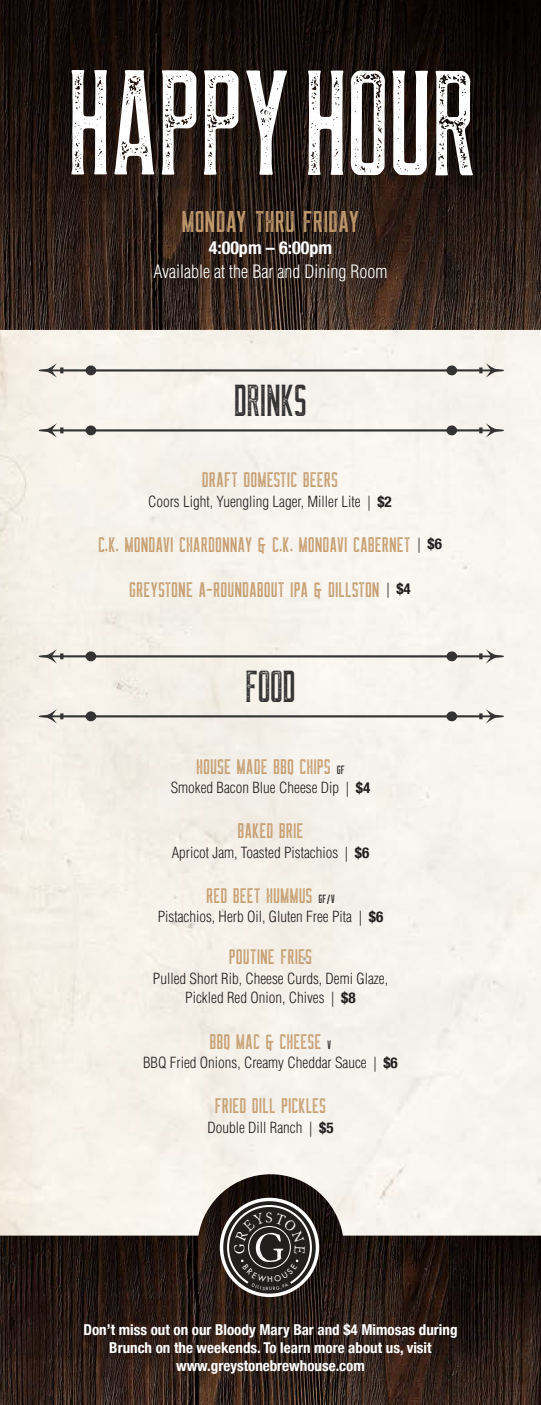
<style>
.page{position:relative;width:541px;height:1405px;background:#fff}
.page>*{position:absolute;margin:0;border:0;box-sizing:border-box;transform-origin:0 0}
.t1{font:150px "The Farmer Textured Vintage";letter-spacing:-.025em;color:#fff;scale:.91 1}
.t2{font:45px "The Farmer Textured Vintage";letter-spacing:-.025em;color:#333;scale:.91 1}
.t3{font:30px "The Farmer Textured";color:#c59d6f}
.t4{font:21px/45px "The Farmer Textured";color:#c59d6f;text-align:center}
.t5{font:300 condensed 18px "Helvetica";color:#fff}
.t6{font:700 condensed 18px "Helvetica Neue";color:#fff}
.t7{font:300 condensed 15px/19.5px "Helvetica";color:#231f20;text-align:center}
.t8{font:700 condensed 15px/18px "Helvetica Neue";color:#fff;text-align:center}
.s1{font-family:"Helvetica Neue";font-weight:700}
.s2{font-family:"Helvetica";font-weight:300;font-stretch:condensed;font-size:15px;color:#231f20}
.s3{font-family:"Helvetica Neue";font-weight:700;font-stretch:condensed;font-size:15px;color:#231f20}
.s4{font-size:12px;color:#231f20}
</style>
<div class="page">
<div style="left:0;top:329px;width:540px;height:845px;background:#f6f2eb"></div>
<img style="left:0;top:1174px;width:540px;height:230px">
<svg style="left:0;top:0;width:540px;height:329px;background:#241813"></svg>
<svg style="left:39px;top:363px;width:464px;height:14px;background:#d1cec8"></svg>
<svg style="left:39px;top:423px;width:464px;height:14px"></svg>
<svg style="left:39px;top:649px;width:464px;height:14px;background:#d1cec8"></svg>
<svg style="left:39px;top:709px;width:464px;height:14px;background:#d1cdc8"></svg>
<svg style="left:219px;top:1197px;width:100px;height:99px"></svg>
<svg style="left:223px;top:1200px;width:92px;height:93px"></svg>
<svg style="left:226px;top:1203px;width:87px;height:86px;background:#464343"></svg>
<h1 class="t1" style="left:66px;top:61px;width:454px">HAPPYHOUR</h1>
<h3 class="t3" style="left:181px;top:209px;width:179px">MONDAY THRU FRIDAY</h3>
<p class="t6" style="left:208px;top:233px;width:125px">4:00pm – 6:00pm</p>
<p class="t5" style="left:153px;top:260px;width:235px">Available at the Bar and Dining Room</p>
<h2 class="t2" style="left:233px;top:382px;width:83px">DRINKS</h2>
<h3 class="t4" style="left:202px;top:457px;width:137px">DRAFT DOMESTIC BEERS</h3>
<p class="t7" style="left:148px;top:491px;width:245px">Coors Light, Yuengling Lager, Miller Lite | <span class="s1">$2</span></p>
<h3 class="t4" style="left:98px;top:522px;width:345px">C.K. MONDAVI CHARDONNAY &amp; C.K. MONDAVI CABERNET <span class="s2">|</span> <span class="s3">$6<br></span>GREYSTONE A-ROUNDABOUT IPA &amp; DILLSTON <span class="s2">|</span> <span class="s3">$4</span></h3>
<h2 class="t2" style="left:244px;top:668px;width:58px">FOOD</h2>
<h3 class="t4" style="left:196px;top:744px;width:150px">HOUSE MADE BBQ CHIPS <span class="s4">GF</span></h3>
<p class="t7" style="left:170px;top:778px;width:201px">Smoked Bacon Blue Cheese Dip | <span class="s1">$4</span></p>
<h3 class="t4" style="left:237px;top:808px;width:68px">BAKED BRIE</h3>
<p class="t7" style="left:171px;top:842px;width:199px">Apricot Jam, Toasted Pistachios | <span class="s1">$6</span></p>
<h3 class="t4" style="left:206px;top:873px;width:130px">RED BEET HUMMUS <span class="s4">GF/V</span></h3>
<p class="t7" style="left:158px;top:907px;width:227px">Pistachios, Herb Oil, Gluten Free Pita | <span class="s1">$6</span></p>
<h3 class="t4" style="left:229px;top:934px;width:84px">POUTINE FRIES</h3>
<p class="t7" style="left:153px;top:968px;width:236px">Pulled Short Rib, Cheese Curds, Demi Glaze,<br>Pickled Red Onion, Chives | <span class="s1">$8</span></p>
<h3 class="t4" style="left:209px;top:1018px;width:123px">BBQ MAC &amp; CHEESE <span class="s4">V</span></h3>
<p class="t7" style="left:143px;top:1052px;width:256px">BBQ Fried Onions, Creamy Cheddar Sauce | <span class="s1">$6</span></p>
<h3 class="t4" style="left:214px;top:1083px;width:113px">FRIED DILL PICKLES</h3>
<p class="t7" style="left:207px;top:1117px;width:128px">Double Dill Ranch | <span class="s1">$5</span></p>
<p class="t8" style="left:83px;top:1319px;width:375px">Don’t miss out on our Bloody Mary Bar and $4 Mimosas during<br>Brunch on the weekends. To learn more about us, visit www.greystonebrewhouse.com</p>
</div>
